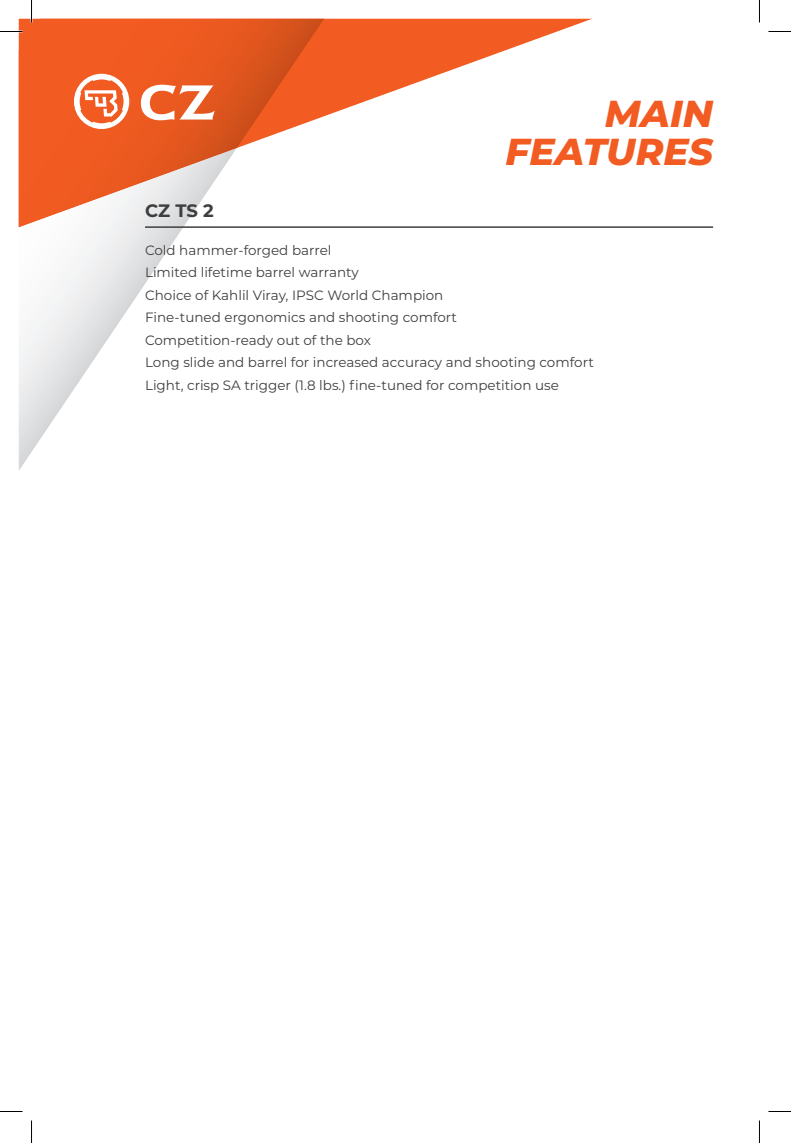
<style>
.page{position:relative;width:791px;height:1143px;background:#fff}
.page>*{position:absolute;margin:0;border:0;box-sizing:border-box;transform-origin:0 0}
.t1{font:italic 800 37.5px/37.5px "Montserrat";color:#f25b21;text-align:right}
.t2{font:700 18px "Montserrat";color:#3e3e3f}
.t3{font:13.5px/22.5px "Montserrat";color:#3e3e3f}
</style>
<div class="page">
<svg style="left:324px;top:19px;width:268px;height:98px"></svg>
<svg style="left:19px;top:227px;width:164px;height:243px"></svg>
<svg style="left:19px;top:19px;width:305px;height:208px"></svg>
<svg style="left:141px;top:85px;width:73px;height:35px"></svg>
<svg style="left:74px;top:74px;width:55px;height:55px"></svg>
<hr style="left:145px;top:226px;width:567px;height:2px;background:#3e3e3f">
<svg style="left:0;top:31px;width:22px;height:1px"></svg>
<svg style="left:768px;top:31px;width:22px;height:1px"></svg>
<svg style="left:0;top:1111px;width:22px;height:1px"></svg>
<svg style="left:768px;top:1111px;width:22px;height:1px"></svg>
<svg style="left:31px;top:0;width:1px;height:22px"></svg>
<svg style="left:31px;top:1120px;width:1px;height:23px"></svg>
<h1 class="t1" style="left:505px;top:93px;width:209px">MAIN<br>FEATURES</h1>
<h2 class="t2" style="left:145px;top:198px;width:70px">CZ TS 2</h2>
<p class="t3" style="left:145px;top:238px;width:450px">Cold hammer-forged barrel<br>Limited lifetime barrel warranty<br>Choice of Kahlil Viray, IPSC World Champion<br>Fine-tuned ergonomics and shooting comfort<br>Competition-ready out of the box<br>Long slide and barrel for increased accuracy and shooting comfort Light, crisp SA trigger (1.8 lbs.) fine-tuned for competition use</p>
</div>
